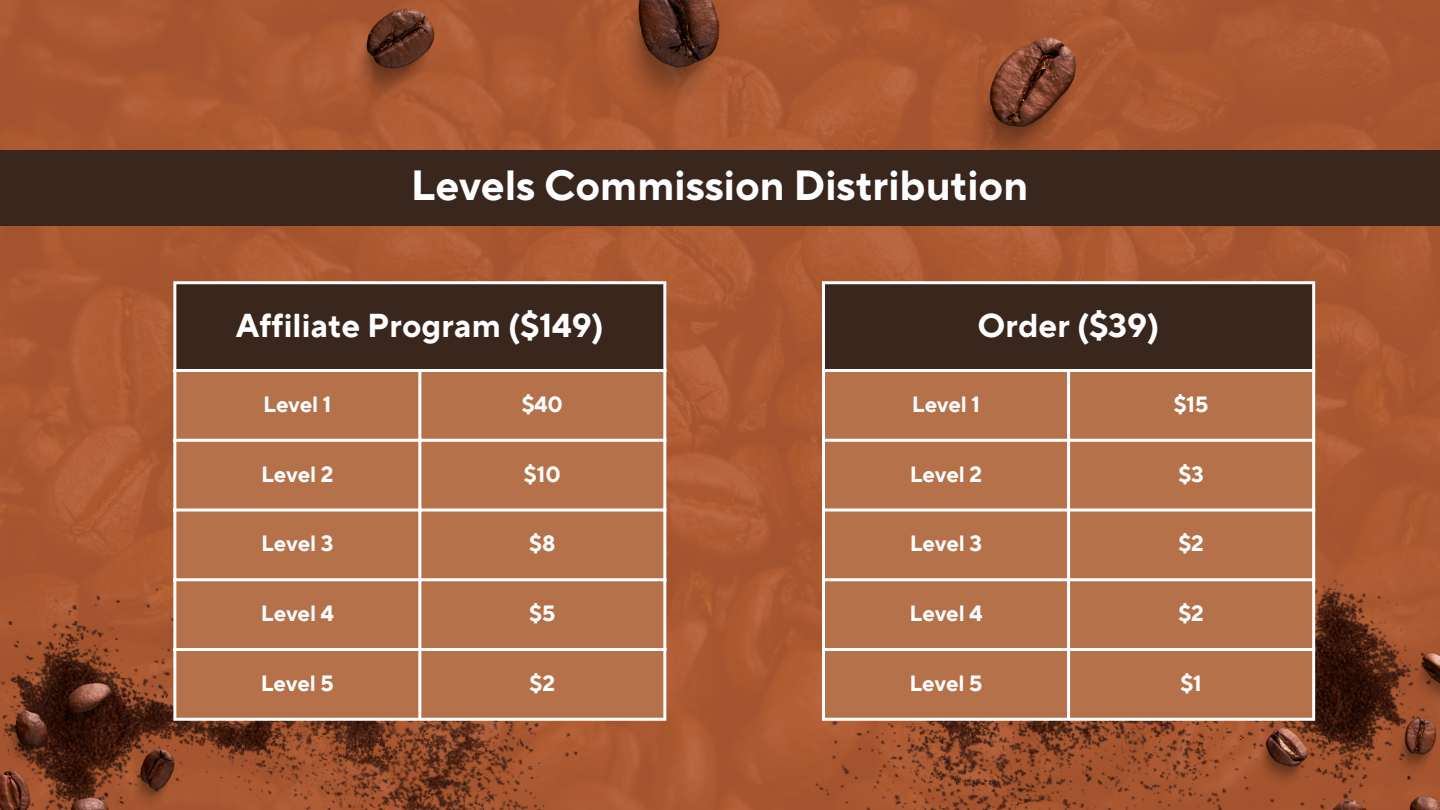
<style>
.page{position:relative;width:1440px;height:810px;background:#fff}
.page>*{position:absolute;margin:0;border:0;box-sizing:border-box;transform-origin:0 0}
.t1{font:700 42px "TT Norms Pro";color:#fff}
.t2{font:700 33px "TT Norms Pro";color:#fff}
.t3{font:700 22px "TT Norms Pro";color:#fff}
</style>
<div class="page">
<img style="left:0;top:0;width:1440px;height:810px">
<img style="left:967px;top:37px;width:110px;height:114px">
<img style="left:613px;top:0;width:107px;height:122px">
<img style="left:350px;top:9px;width:85px;height:97px">
<img style="left:0;top:674px;width:283px;height:136px">
<img style="left:803px;top:436px;width:637px;height:374px">
<img style="left:1257px;top:653px;width:183px;height:157px">
<div style="left:0;top:151px;width:1440px;height:75px;background:#39261d"></div>
<div style="left:175px;top:283px;width:490px;height:88px;background:#39261d"></div>
<div style="left:176px;top:372px;width:487px;height:346px;background:#b5714a"></div>
<hr style="left:173px;top:284px;width:3px;height:434px;background:#fff">
<hr style="left:418px;top:372px;width:3px;height:346px;background:#fff">
<hr style="left:663px;top:284px;width:3px;height:434px;background:#fff">
<hr style="left:173px;top:281px;width:493px;height:3px;background:#fff">
<hr style="left:173px;top:369px;width:493px;height:3px;background:#fff">
<hr style="left:173px;top:439px;width:493px;height:3px;background:#fff">
<svg style="left:173px;top:508px;width:490px;height:4px"></svg>
<hr style="left:173px;top:578px;width:493px;height:3px;background:#fff">
<hr style="left:173px;top:648px;width:493px;height:3px;background:#fff">
<hr style="left:173px;top:718px;width:493px;height:3px;background:#fff">
<div style="left:823px;top:283px;width:491px;height:88px;background:#39261d"></div>
<div style="left:825px;top:372px;width:487px;height:346px;background:#b5714a"></div>
<hr style="left:822px;top:284px;width:3px;height:434px;background:#fff">
<hr style="left:1067px;top:372px;width:3px;height:346px;background:#fff">
<hr style="left:1312px;top:284px;width:3px;height:434px;background:#fff">
<hr style="left:822px;top:281px;width:493px;height:3px;background:#fff">
<hr style="left:822px;top:369px;width:493px;height:3px;background:#fff">
<hr style="left:822px;top:439px;width:493px;height:3px;background:#fff">
<svg style="left:825px;top:508px;width:487px;height:4px"></svg>
<hr style="left:822px;top:578px;width:493px;height:3px;background:#fff">
<hr style="left:822px;top:648px;width:493px;height:3px;background:#fff">
<hr style="left:822px;top:718px;width:493px;height:3px;background:#fff">
<p class="t1" style="left:411px;top:160px;width:619px">Levels Commission Distribution</p>
<p class="t2" style="left:236px;top:305px;width:370px">Affiliate Program ($149)</p>
<p class="t2" style="left:978px;top:305px;width:184px">Order ($39)</p>
<p class="t3" style="left:263px;top:391px;width:70px">Level 1</p>
<p class="t3" style="left:522px;top:391px;width:43px">$40</p>
<p class="t3" style="left:912px;top:391px;width:70px">Level 1</p>
<p class="t3" style="left:1174px;top:391px;width:36px">$15</p>
<h1 class="t3" style="left:261px;top:461px;width:74px">Level 2</h1>
<p class="t3" style="left:524px;top:461px;width:38px">$10</p>
<p class="t3" style="left:910px;top:461px;width:74px">Level 2</p>
<p class="t3" style="left:1178px;top:461px;width:27px">$3</p>
<p class="t3" style="left:261px;top:530px;width:74px">Level 3</p>
<p class="t3" style="left:529px;top:530px;width:28px">$8</p>
<p class="t3" style="left:910px;top:530px;width:74px">Level 3</p>
<p class="t3" style="left:1178px;top:530px;width:27px">$2</p>
<p class="t3" style="left:261px;top:600px;width:74px">Level 4</p>
<p class="t3" style="left:529px;top:600px;width:28px">$5</p>
<p class="t3" style="left:910px;top:600px;width:74px">Level 4</p>
<p class="t3" style="left:1178px;top:600px;width:27px">$2</p>
<p class="t3" style="left:261px;top:670px;width:75px">Level 5</p>
<p class="t3" style="left:530px;top:670px;width:27px">$2</p>
<p class="t3" style="left:909px;top:670px;width:75px">Level 5</p>
<p class="t3" style="left:1180px;top:670px;width:23px">$1</p>
</div>
